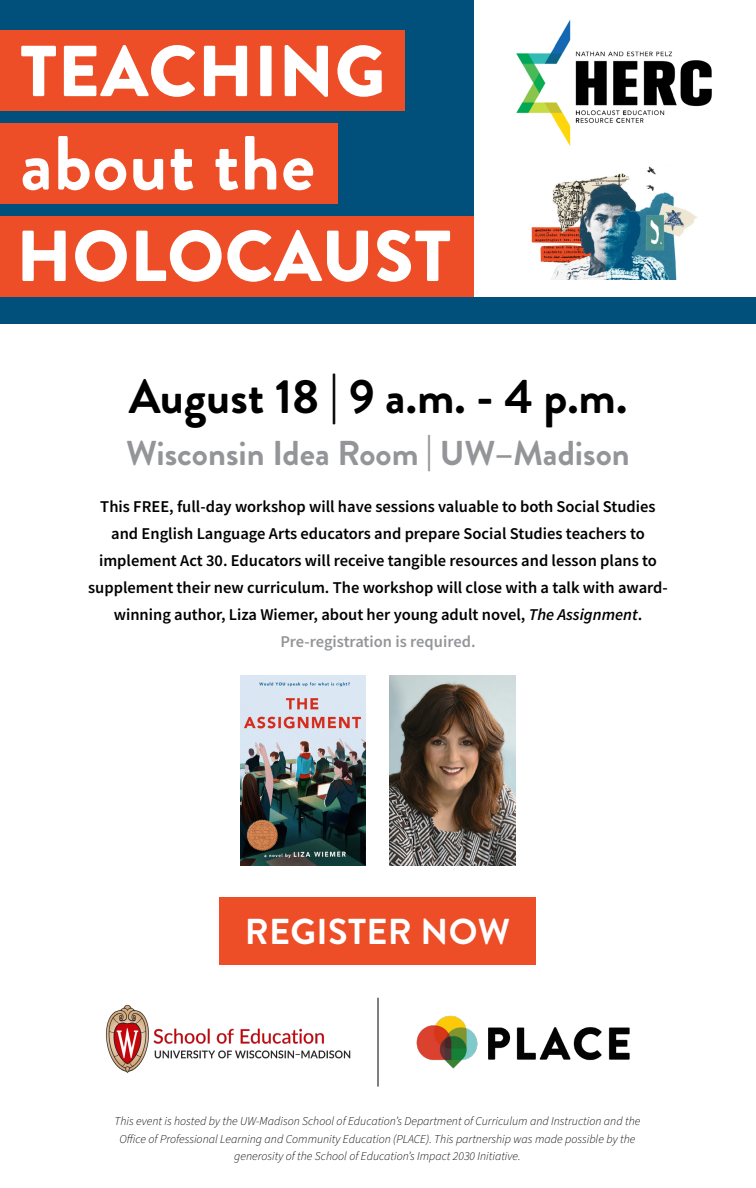
<style>
.page{position:relative;width:756px;height:1188px;background:#fff}
.page>*{position:absolute;margin:0;border:0;box-sizing:border-box;transform-origin:0 0}
.t1{font:700 76.5px "Brandon Grotesque";letter-spacing:.01em;color:#fff}
.t2{font:900 72px "Brandon Grotesque";letter-spacing:.01em;color:#fff}
.t3{font:700 48px "Brandon Grotesque";color:#000}
.t4{font:700 36px "Brandon Grotesque";letter-spacing:.01em;color:#fff}
.t5{font:700 34.5px "Brandon Grotesque";color:#939598}
.t6{font:600 16.5px/27px "Source Sans Pro";color:#000;text-align:center}
.t7{font:600 16.5px "Source Sans Pro";color:#939598}
.t8{font:italic 300 12px/17.2px "Source Sans Pro";color:#000;text-align:center}
.s1{font-weight:900}
.s2{font-style:italic}
</style>
<div class="page">
<div style="left:0;top:0;width:474px;height:323px;background:#00507b"></div>
<div style="left:0;top:30px;width:404px;height:81px;background:#ed4e27"></div>
<div style="left:0;top:123px;width:338px;height:81px;background:#ed4e27"></div>
<div style="left:0;top:216px;width:474px;height:81px;background:#ed4e27"></div>
<div style="left:219px;top:897px;width:316px;height:68px;background:#ed4e27"></div>
<div style="left:0;top:297px;width:756px;height:27px;background:#00507b"></div>
<img style="left:390px;top:675px;width:125px;height:190px">
<img style="left:240px;top:675px;width:125px;height:190px">
<img style="left:416px;top:1015px;width:214px;height:54px">
<img style="left:105px;top:1005px;width:246px;height:68px">
<hr style="left:378px;top:998px;width:1px;height:89px;background:#000">
<img style="left:516px;top:19px;width:196px;height:127px">
<img style="left:531px;top:166px;width:166px;height:114px">
<p class="t2" style="left:20px;top:20px;width:367px">TEACHING</p>
<p class="t1" style="left:20px;top:110px;width:296px">about the</p>
<p class="t2" style="left:16px;top:205px;width:436px">HOLOCAUST</p>
<p class="t3" style="left:129px;top:363px;width:500px">August 18 | 9 a.m. - 4 p.m.</p>
<p class="t5" style="left:126px;top:429px;width:505px">Wisconsin Idea Room <span class="s1">|</span> UW–Madison</p>
<p class="t6" style="left:88px;top:493px;width:581px">This FREE, full-day workshop will have sessions valuable to both Social Studies and English Language Arts educators and prepare Social Studies teachers to implement Act 30. Educators will receive tangible resources and lesson plans to supplement their new curriculum. The workshop will close with a talk with award&shy;winning author, Liza Wiemer, about her young adult novel, <span class="s2">The Assignment</span>.</p>
<p class="t7" style="left:280px;top:631px;width:197px">Pre-registration is required.</p>
<p class="t4" style="left:245px;top:907px;width:267px">REGISTER NOW</p>
<p class="t8" style="left:115px;top:1113px;width:527px">This event is hosted by the UW-Madison School of Education’s Department of Curriculum and Instruction and the<br>Office of Professional Learning and Community Education (PLACE). This partnership was made possible by the generosity of the School of Education’s Impact 2030 Initiative.</p>
</div>
